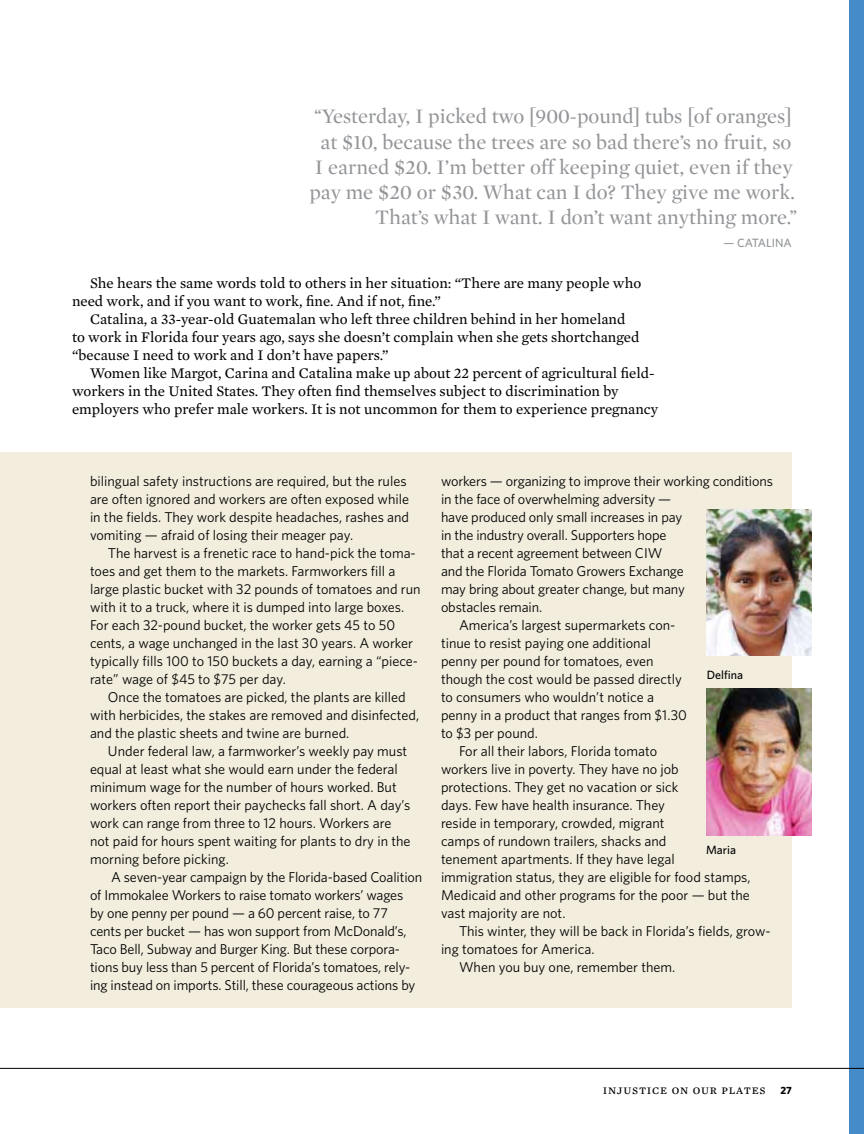
<style>
.page{position:relative;width:864px;height:1134px;background:#fff}
.page>*{position:absolute;margin:0;border:0;box-sizing:border-box;transform-origin:0 0}
.t1{font:21px/25.2px "Mercury Display";color:#939598;text-align:right}
.t2{font:15px/18px "Mercury Text G2";color:#000}
.t3{font:14.25px/18px "Whitney";color:#000}
.t4{font:13.2px "Mercury Text G2 Roman SC";letter-spacing:.06em;color:#000}
.t5{font:500 12px "Whitney";color:#000}
.t6{font:500 12px "Whitney";color:#939598}
.s1{font-family:"Whitney";font-weight:700;font-size:10.5px}
</style>
<div class="page">
<div style="left:849px;top:0;width:15px;height:1134px;background:#458bc9"></div>
<hr style="left:0;top:1068px;width:864px;height:1px;background:#000">
<div style="left:0;top:452px;width:229px;height:556px;background:#f2eddd"></div>
<div style="left:72px;top:452px;width:720px;height:556px;background:#f2eddd"></div>
<img style="left:707px;top:689px;width:104px;height:147px">
<img style="left:707px;top:509px;width:104px;height:147px">
<p class="t1" style="left:309px;top:104px;width:489px">“Yesterday, I picked two [900-pound] tubs [of oranges] at $10, because the trees are so bad there’s no fruit, so<br>I earned $20. I’m better off keeping quiet, even if they pay me $20 or $30. What can I do? They give me work.<br>That’s what I want. I don’t want anything more.”</p>
<p class="t6" style="left:724px;top:235px;width:70px">— CATALINA</p>
<p class="t2" style="left:72px;top:274px;width:571px;text-indent:18px">She hears the same words told to others in her situation: “There are many people who need work, and if you want to work, fine. And if not, fine.”</p>
<p class="t2" style="left:72px;top:310px;width:569px;text-indent:18px">Catalina, a 33-year-old Guatemalan who left three children behind in her homeland to work in Florida four years ago, says she doesn’t complain when she gets shortchanged “because I need to work and I don’t have papers.”</p>
<p class="t2" style="left:72px;top:364px;width:588px;text-indent:18px">Women like Margot, Carina and Catalina make up about 22 percent of agricultural field&shy;workers in the United States. They often find themselves subject to discrimination by employers who prefer male workers. It is not uncommon for them to experience pregnancy</p>
<p class="t3" style="left:90px;top:472px;width:321px">bilingual safety instructions are required, but the rules are often ignored and workers are often exposed while in the fields. They work despite headaches, rashes and vomiting — afraid of losing their meager pay.</p>
<p class="t3" style="left:90px;top:544px;width:332px;text-indent:18px">The harvest is a frenetic race to hand-pick the toma&shy;toes and get them to the markets. Farmworkers fill a large plastic bucket with 32 pounds of tomatoes and run with it to a truck, where it is dumped into large boxes.<br>For each 32-pound bucket, the worker gets 45 to 50 cents, a wage unchanged in the last 30 years. A worker typically fills 100 to 150 buckets a day, earning a “piece&shy;rate” wage of $45 to $75 per day.</p>
<p class="t3" style="left:90px;top:688px;width:331px;text-indent:18px">Once the tomatoes are picked, the plants are killed with herbicides, the stakes are removed and disinfected, and the plastic sheets and twine are burned.</p>
<p class="t3" style="left:90px;top:742px;width:322px;text-indent:18px">Under federal law, a farmworker’s weekly pay must equal at least what she would earn under the federal minimum wage for the number of hours worked. But workers often report their paychecks fall short. A day’s work can range from three to 12 hours. Workers are not paid for hours spent waiting for plants to dry in the morning before picking.</p>
<p class="t3" style="left:90px;top:868px;width:334px;text-indent:21px">A seven-year campaign by the Florida-based Coalition of Immokalee Workers to raise tomato workers’ wages<br>by one penny per pound — a 60 percent raise, to 77 cents per bucket — has won support from McDonald’s, Taco Bell, Subway and Burger King. But these corpora&shy;tions buy less than 5 percent of Florida’s tomatoes, rely&shy;ing instead on imports. Still, these courageous actions by</p>
<p class="t3" style="left:441px;top:472px;width:333px">workers — organizing to improve their working conditions</p>
<p class="t3" style="left:441px;top:490px;width:232px">in the face of overwhelming adversity —</p>
<p class="t3" style="left:441px;top:508px;width:243px">have produced only small increases in pay</p>
<p class="t3" style="left:441px;top:526px;width:227px">in the industry overall. Supporters hope</p>
<p class="t3" style="left:441px;top:544px;width:223px">that a recent agreement between CIW</p>
<p class="t3" style="left:441px;top:562px;width:244px">and the Florida Tomato Growers Exchange</p>
<p class="t3" style="left:441px;top:580px;width:246px">may bring about greater change, but many</p>
<p class="t3" style="left:441px;top:598px;width:103px">obstacles remain.</p>
<p class="t3" style="left:459px;top:616px;width:218px">America’s largest supermarkets con-</p>
<p class="t3" style="left:441px;top:634px;width:212px">tinue to resist paying one additional</p>
<p class="t3" style="left:441px;top:652px;width:214px">penny per pound for tomatoes, even</p>
<p class="t3" style="left:441px;top:670px;width:243px">though the cost would be passed directly</p>
<p class="t3" style="left:441px;top:688px;width:214px">to consumers who wouldn’t notice a</p>
<p class="t3" style="left:441px;top:706px;width:247px">penny in a product that ranges from $1.30</p>
<p class="t3" style="left:441px;top:724px;width:98px">to $3 per pound.</p>
<p class="t3" style="left:459px;top:742px;width:200px">For all their labors, Florida tomato</p>
<p class="t3" style="left:441px;top:760px;width:239px">workers live in poverty. They have no job</p>
<p class="t3" style="left:441px;top:778px;width:239px">protections. They get no vacation or sick</p>
<p class="t3" style="left:441px;top:796px;width:226px">days. Few have health insurance. They</p>
<p class="t3" style="left:441px;top:814px;width:225px">reside in temporary, crowded, migrant</p>
<p class="t3" style="left:441px;top:832px;width:227px">camps of rundown trailers, shacks and</p>
<p class="t3" style="left:441px;top:850px;width:235px">tenement apartments. If they have legal</p>
<p class="t3" style="left:441px;top:868px;width:311px">immigration status, they are eligible for food stamps,</p>
<p class="t3" style="left:441px;top:886px;width:310px">Medicaid and other programs for the poor — but the</p>
<p class="t3" style="left:441px;top:904px;width:126px">vast majority are not.</p>
<p class="t3" style="left:459px;top:922px;width:313px">This winter, they will be back in Florida’s fields, grow-</p>
<p class="t3" style="left:441px;top:940px;width:155px">ing tomatoes for America.</p>
<p class="t3" style="left:459px;top:958px;width:218px">When you buy one, remember them.</p>
<p class="t5" style="left:707px;top:668px;width:38px">Delfina</p>
<p class="t5" style="left:706px;top:843px;width:31px">Maria</p>
<p class="t4" style="left:603px;top:1082px;width:191px">injustice on our plates <span class="s1">27</span></p>
</div>
